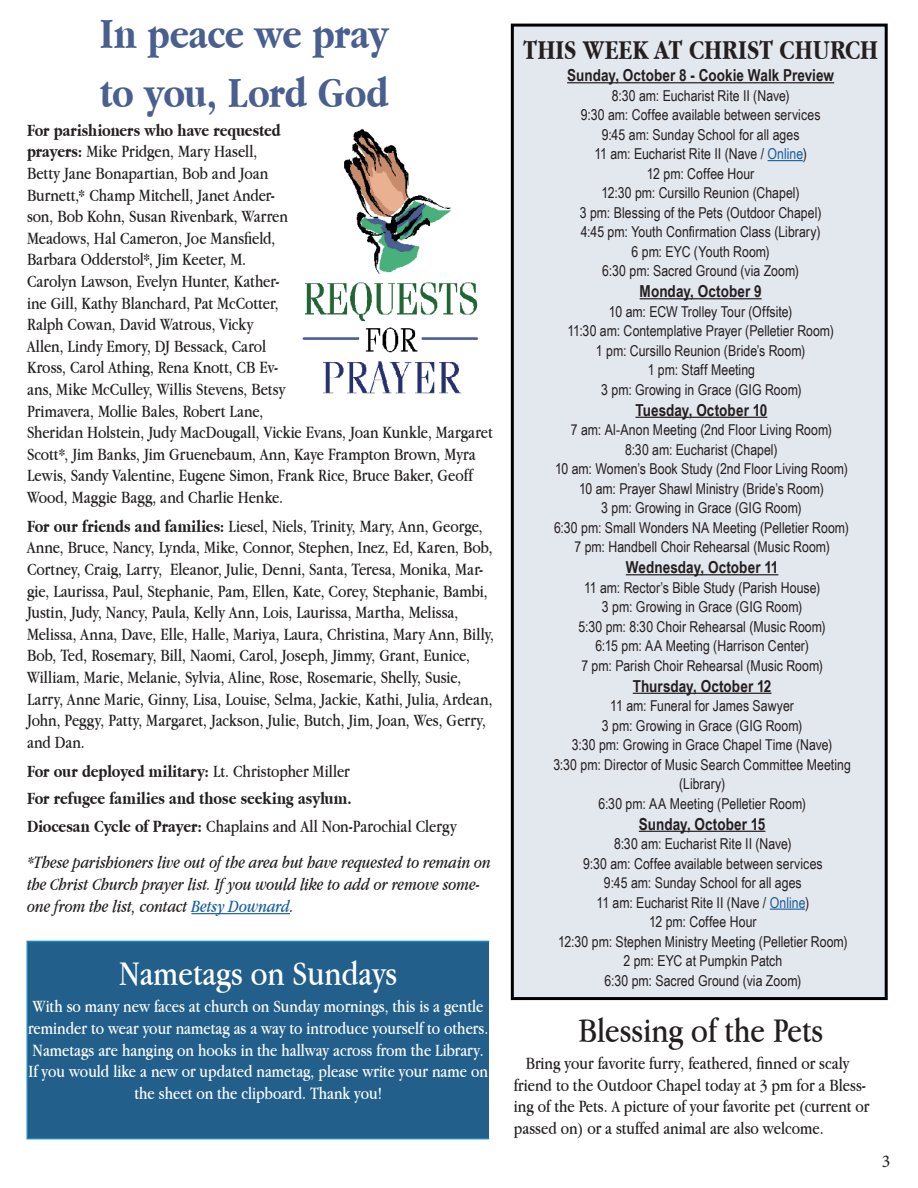
<style>
.page{position:relative;width:918px;height:1188px;background:#fff}
.page>*{position:absolute;margin:0;border:0;box-sizing:border-box;transform-origin:0 0}
.t1{font:700 45px "Apple Garamond";letter-spacing:-.01em;color:#495f90}
.t2{font:36px "Apple Garamond";color:#fff}
.t3{font:36px "Apple Garamond";color:#231f20}
.t4{font:700 28.5px "Apple Garamond";letter-spacing:-.005em;color:#231f20}
.t5{font:18px/21.6px "Apple Garamond";color:#231f20}
.t6{font:18px/21.6px "Apple Garamond";color:#fff;text-align:center}
.t7{font:italic 18px/21.6px "Apple Garamond";letter-spacing:-.005em;color:#231f20}
.t8{font:700 18px "Apple Garamond";color:#231f20}
.t9{font:18px "Minion Pro";color:#231f20}
.t10{font:700 16.5px "Arial Narrow";letter-spacing:.005em;color:#231f20}
.t11{font:15px "Arial Narrow";letter-spacing:.005em;color:#231f20}
.s1{font-weight:700}
.s2{font-weight:400}
.s3{color:#175d9e}
</style>
<div class="page">
<div style="left:512px;top:25px;width:374px;height:974px;background:#e3e7ee"></div>
<div style="left:511px;top:24px;width:377px;height:976px;border:3px solid #000"></div>
<hr style="left:192px;top:913px;width:98px;height:1px;background:#175d9e">
<img style="left:302px;top:128px;width:177px;height:266px">
<hr style="left:567px;top:82px;width:267px;height:1px;background:#231f20">
<hr style="left:768px;top:160px;width:35px;height:1px;background:#175d9e">
<hr style="left:640px;top:298px;width:122px;height:1px;background:#231f20">
<hr style="left:635px;top:417px;width:132px;height:1px;background:#231f20">
<hr style="left:626px;top:574px;width:152px;height:1px;background:#231f20">
<hr style="left:633px;top:693px;width:139px;height:1px;background:#231f20">
<hr style="left:639px;top:831px;width:126px;height:1px;background:#231f20">
<hr style="left:770px;top:909px;width:35px;height:1px;background:#175d9e">
<div style="left:27px;top:941px;width:462px;height:198px;background:#225f8b"></div>
<div style="left:27px;top:941px;width:463px;height:198px;border:2px solid #1f87b9"></div>
<p class="t1" style="left:100px;top:8px;width:290px">In peace we pray</p>
<p class="t1" style="left:100px;top:68px;width:291px">to you, Lord God</p>
<p class="t5" style="left:27px;top:119px;width:467px"><span class="s1">For parishioners who have requested<br>prayers:</span> Mike Pridgen, Mary Hasell,<br>Betty Jane Bonapartian, Bob and Joan<br>Burnett,* Champ Mitchell, Janet Ander-<br>son, Bob Kohn, Susan Rivenbark, Warren<br>Meadows, Hal Cameron, Joe Mansfield,<br>Barbara Odderstol*, Jim Keeter, M.<br>Carolyn Lawson, Evelyn Hunter, Kather-<br>ine Gill, Kathy Blanchard, Pat McCotter,<br>Ralph Cowan, David Watrous, Vicky<br>Allen, Lindy Emory, DJ Bessack, Carol<br>Kross, Carol Athing, Rena Knott, CB Ev-<br>ans, Mike McCulley, Willis Stevens, Betsy<br>Primavera, Mollie Bales, Robert Lane,<br>Sheridan Holstein, Judy MacDougall, Vickie Evans, Joan Kunkle, Margaret Scott*, Jim Banks, Jim Gruenebaum, Ann, Kaye Frampton Brown, Myra Lewis, Sandy Valentine, Eugene Simon, Frank Rice, Bruce Baker, Geoff Wood, Maggie Bagg, and Charlie Henke.</p>
<p class="t5" style="left:27px;top:515px;width:469px"><span class="s1">For our friends and families:</span> Liesel, Niels, Trinity, Mary, Ann, George, Anne, Bruce, Nancy, Lynda, Mike, Connor, Stephen, Inez, Ed, Karen, Bob, Cortney, Craig, Larry, Eleanor, Julie, Denni, Santa, Teresa, Monika, Mar&shy;gie, Laurissa, Paul, Stephanie, Pam, Ellen, Kate, Corey, Stephanie, Bambi, Justin, Judy, Nancy, Paula, Kelly Ann, Lois, Laurissa, Martha, Melissa, Melissa, Anna, Dave, Elle, Halle, Mariya, Laura, Christina, Mary Ann, Billy, Bob, Ted, Rosemary, Bill, Naomi, Carol, Joseph, Jimmy, Grant, Eunice, William, Marie, Melanie, Sylvia, Aline, Rose, Rosemarie, Shelly, Susie, Larry, Anne Marie, Ginny, Lisa, Louise, Selma, Jackie, Kathi, Julia, Ardean, John, Peggy, Patty, Margaret, Jackson, Julie, Butch, Jim, Joan, Wes, Gerry, and Dan.</p>
<p class="t8" style="left:27px;top:761px;width:324px">For our deployed military: <span class="s2">Lt. Christopher Miller</span></p>
<p class="t8" style="left:27px;top:788px;width:326px">For refugee families and those seeking asylum.</p>
<p class="t5" style="left:27px;top:816px;width:431px"><span class="s1">Diocesan Cycle of Prayer:</span> Chaplains and All Non-Parochial Clergy</p>
<p class="t7" style="left:27px;top:852px;width:465px">*These parishioners live out of the area but have requested to remain on the Christ Church prayer list. If you would like to add or remove some&shy;one from the list, contact <span class="s3">Betsy Downard</span>.</p>
<p class="t2" style="left:119px;top:952px;width:280px">Nametags on Sundays</p>
<p class="t6" style="left:28px;top:995px;width:462px">With so many new faces at church on Sunday mornings, this is a gentle reminder to wear your nametag as a way to introduce yourself to others.<br>Nametags are hanging on hooks in the hallway across from the Library.<br>If you would like a new or updated nametag, please write your name on the sheet on the clipboard. Thank you!</p>
<p class="t4" style="left:523px;top:34px;width:357px">THIS WEEK AT CHRIST CHURCH</p>
<p class="t10" style="left:567px;top:63px;width:269px">Sunday, October 8 - Cookie Walk Preview</p>
<p class="t11" style="left:612px;top:84px;width:179px">8:30 am: Eucharist Rite II (Nave)</p>
<p class="t11" style="left:581px;top:104px;width:241px">9:30 am: Coffee available between services</p>
<p class="t11" style="left:602px;top:123px;width:199px">9:45 am: Sunday School for all ages</p>
<p class="t11" style="left:594px;top:143px;width:214px">11 am: Eucharist Rite II (Nave / <span class="s3">Online</span>)</p>
<p class="t11" style="left:647px;top:162px;width:109px">12 pm: Coffee Hour</p>
<p class="t11" style="left:602px;top:182px;width:200px">12:30 pm: Cursillo Reunion (Chapel)</p>
<p class="t11" style="left:580px;top:201px;width:243px">3 pm: Blessing of the Pets (Outdoor Chapel)</p>
<p class="t11" style="left:581px;top:221px;width:241px">4:45 pm: Youth Confirmation Class (Library)</p>
<p class="t11" style="left:632px;top:240px;width:140px">6 pm: EYC (Youth Room)</p>
<p class="t11" style="left:602px;top:260px;width:198px">6:30 pm: Sacred Ground (via Zoom)</p>
<p class="t10" style="left:640px;top:279px;width:124px">Monday, October 9</p>
<p class="t11" style="left:609px;top:300px;width:185px">10 am: ECW Trolley Tour (Offsite)</p>
<p class="t11" style="left:567px;top:320px;width:268px">11:30 am: Contemplative Prayer (Pelletier Room)</p>
<p class="t11" style="left:596px;top:339px;width:211px">1 pm: Cursillo Reunion (Bride’s Room)</p>
<p class="t11" style="left:648px;top:359px;width:109px">1 pm: Staff Meeting</p>
<p class="t11" style="left:601px;top:378px;width:202px">3 pm: Growing in Grace (GIG Room)</p>
<p class="t10" style="left:635px;top:397px;width:133px">Tuesday, October 10</p>
<p class="t11" style="left:571px;top:419px;width:263px">7 am: Al-Anon Meeting (2nd Floor Living Room)</p>
<p class="t11" style="left:625px;top:438px;width:154px">8:30 am: Eucharist (Chapel)</p>
<p class="t11" style="left:555px;top:458px;width:294px">10 am: Women’s Book Study (2nd Floor Living Room)</p>
<p class="t11" style="left:579px;top:477px;width:246px">10 am: Prayer Shawl Ministry (Bride’s Room)</p>
<p class="t11" style="left:601px;top:497px;width:202px">3 pm: Growing in Grace (GIG Room)</p>
<p class="t11" style="left:554px;top:516px;width:296px">6:30 pm: Small Wonders NA Meeting (Pelletier Room)</p>
<p class="t11" style="left:574px;top:536px;width:257px">7 pm: Handbell Choir Rehearsal (Music Room)</p>
<p class="t10" style="left:626px;top:555px;width:154px">Wednesday, October 11</p>
<p class="t11" style="left:584px;top:576px;width:238px">11 am: Rector’s Bible Study (Parish House)</p>
<p class="t11" style="left:602px;top:596px;width:202px">3 pm: Growing in Grace (GIG Room)</p>
<p class="t11" style="left:579px;top:615px;width:249px">5:30 pm: 8:30 Choir Rehearsal (Music Room)</p>
<p class="t11" style="left:595px;top:635px;width:215px">6:15 pm: AA Meeting (Harrison Center)</p>
<p class="t11" style="left:581px;top:654px;width:243px">7 pm: Parish Choir Rehearsal (Music Room)</p>
<p class="t10" style="left:633px;top:673px;width:140px">Thursday, October 12</p>
<p class="t11" style="left:610px;top:695px;width:185px">11 am: Funeral for James Sawyer</p>
<p class="t11" style="left:602px;top:714px;width:202px">3 pm: Growing in Grace (GIG Room)</p>
<p class="t11" style="left:572px;top:734px;width:262px">3:30 pm: Growing in Grace Chapel Time (Nave)</p>
<p class="t11" style="left:553px;top:753px;width:299px">3:30 pm: Director of Music Search Committee Meeting</p>
<p class="t11" style="left:679px;top:773px;width:48px">(Library)</p>
<p class="t11" style="left:598px;top:792px;width:209px">6:30 pm: AA Meeting (Pelletier Room)</p>
<p class="t10" style="left:639px;top:811px;width:128px">Sunday, October 15</p>
<p class="t11" style="left:614px;top:833px;width:179px">8:30 am: Eucharist Rite II (Nave)</p>
<p class="t11" style="left:583px;top:852px;width:241px">9:30 am: Coffee available between services</p>
<p class="t11" style="left:604px;top:872px;width:199px">9:45 am: Sunday School for all ages</p>
<p class="t11" style="left:597px;top:891px;width:214px">11 am: Eucharist Rite II (Nave / <span class="s3">Online</span>)</p>
<p class="t11" style="left:649px;top:911px;width:109px">12 pm: Coffee Hour</p>
<p class="t11" style="left:558px;top:930px;width:291px">12:30 pm: Stephen Ministry Meeting (Pelletier Room)</p>
<p class="t11" style="left:623px;top:950px;width:160px">2 pm: EYC at Pumpkin Patch</p>
<p class="t11" style="left:605px;top:969px;width:198px">6:30 pm: Sacred Ground (via Zoom)</p>
<p class="t3" style="left:578px;top:1009px;width:246px">Blessing of the Pets</p>
<p class="t5" style="left:514px;top:1052px;width:357px;text-indent:12px">Bring your favorite furry, feathered, finned or scaly friend to the Outdoor Chapel today at 3 pm for a Bless&shy;ing of the Pets. A picture of your favorite pet (current or passed on) or a stuffed animal are also welcome.</p>
<p class="t9" style="left:882px;top:1150px;width:10px">3</p>
</div>
